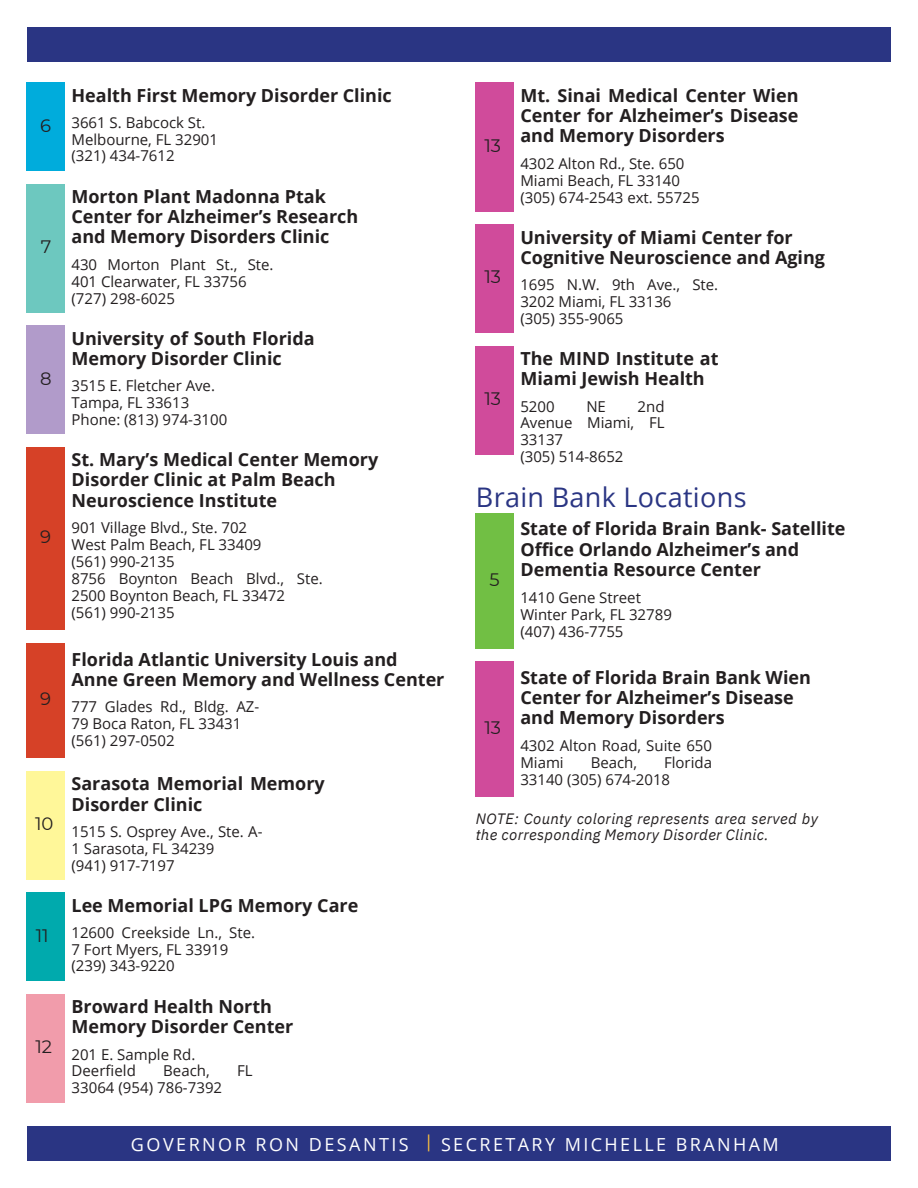
<style>
.page{position:relative;width:918px;height:1188px;background:#fff}
.page>*{position:absolute;margin:0;border:0;box-sizing:border-box;transform-origin:0 0}
.t1{font:27px "Open Sans";letter-spacing:.01em;color:#2a3583}
.t2{font:700 18px/20.2px "Open Sans";color:#231f20}
.t3{font:18px "Open Sans";letter-spacing:.135em;color:#fff}
.t4{font:18px "Montserrat";letter-spacing:-.01em;color:#231f20}
.t5{font:18px "Montserrat";color:#ffc23c}
.t6{font:15px/16.8px "Open Sans";color:#231f20}
.t7{font:italic 15px/16.8px "IBM Plex Sans";letter-spacing:.02em;color:#231f20}
</style>
<div class="page">
<div style="left:27px;top:83px;width:38px;height:88px;background:#00acdc"></div>
<div style="left:27px;top:184px;width:38px;height:128px;background:#6dc8bf"></div>
<div style="left:27px;top:326px;width:38px;height:108px;background:#b19bca"></div>
<div style="left:27px;top:447px;width:38px;height:183px;background:#d64127"></div>
<div style="left:27px;top:643px;width:38px;height:115px;background:#d64127"></div>
<div style="left:27px;top:771px;width:38px;height:108px;background:#fff799"></div>
<div style="left:27px;top:893px;width:38px;height:88px;background:#00aaad"></div>
<div style="left:27px;top:994px;width:38px;height:108px;background:#f19cab"></div>
<div style="left:27px;top:27px;width:864px;height:35px;background:#2a3583"></div>
<div style="left:27px;top:1126px;width:864px;height:35px;background:#2a3583"></div>
<div style="left:476px;top:83px;width:38px;height:128px;background:#d04b9b"></div>
<div style="left:476px;top:225px;width:38px;height:108px;background:#d04b9b"></div>
<div style="left:476px;top:346px;width:38px;height:108px;background:#d04b9b"></div>
<div style="left:476px;top:513px;width:38px;height:135px;background:#71bf44"></div>
<div style="left:476px;top:662px;width:38px;height:135px;background:#d04b9b"></div>
<p class="t4" style="left:40px;top:114px;width:12px">6</p>
<p class="t4" style="left:41px;top:236px;width:12px">7</p>
<p class="t4" style="left:40px;top:367px;width:13px">8</p>
<p class="t4" style="left:40px;top:526px;width:12px">9</p>
<p class="t4" style="left:40px;top:688px;width:12px">9</p>
<p class="t4" style="left:35px;top:813px;width:20px">10</p>
<p class="t4" style="left:36px;top:924px;width:14px">11</p>
<p class="t4" style="left:36px;top:1036px;width:18px">12</p>
<p class="t2" style="left:72px;top:85px;width:322px">Health First Memory Disorder Clinic</p>
<p class="t6" style="left:72px;top:113px;width:148px">3661 S. Babcock St.<br>Melbourne, FL 32901 (321) 434-7612</p>
<p class="t2" style="left:72px;top:186px;width:288px">Morton Plant Madonna Ptak<br>Center for Alzheimer’s Research and Memory Disorders Clinic</p>
<p class="t6" style="left:72px;top:256px;width:204px">430 Morton Plant St., Ste.<br>401 Clearwater, FL 33756 (727) 298-6025</p>
<p class="t2" style="left:72px;top:328px;width:245px">University of South Florida<br>Memory Disorder Clinic</p>
<p class="t6" style="left:72px;top:377px;width:157px">3515 E. Fletcher Ave.<br>Tampa, FL 33613<br>Phone: (813) 974-3100</p>
<p class="t2" style="left:72px;top:449px;width:308px">St. Mary’s Medical Center Memory<br>Disorder Clinic at Palm Beach<br>Neuroscience Institute</p>
<p class="t6" style="left:72px;top:519px;width:253px">901 Village Blvd., Ste. 702<br>West Palm Beach, FL 33409<br>(561) 990-2135<br>8756 Boynton Beach Blvd., Ste.<br>2500 Boynton Beach, FL 33472 (561) 990-2135</p>
<p class="t2" style="left:72px;top:648px;width:374px">Florida Atlantic University Louis and<br>Anne Green Memory and Wellness Center</p>
<p class="t6" style="left:72px;top:698px;width:189px">777 Glades Rd., Bldg. AZ-<br>79 Boca Raton, FL 33431 (561) 297-0502</p>
<p class="t2" style="left:72px;top:773px;width:255px">Sarasota Memorial Memory<br>Disorder Clinic</p>
<p class="t6" style="left:72px;top:823px;width:192px">1515 S. Osprey Ave., Ste. A-<br>1 Sarasota, FL 34239<br>(941) 917-7197</p>
<p class="t2" style="left:72px;top:895px;width:288px">Lee Memorial LPG Memory Care</p>
<p class="t6" style="left:72px;top:923px;width:185px">12600 Creekside Ln., Ste.<br>7 Fort Myers, FL 33919 (239) 343-9220</p>
<p class="t2" style="left:72px;top:996px;width:223px">Broward Health North<br>Memory Disorder Center</p>
<p class="t6" style="left:72px;top:1045px;width:125px">201 E. Sample Rd.<br>Deerfield</p>
<p class="t6" style="left:163px;top:1062px;width:48px">Beach,</p>
<p class="t6" style="left:237px;top:1062px;width:17px">FL</p>
<p class="t6" style="left:72px;top:1079px;width:152px">33064 (954) 786-7392</p>
<p class="t4" style="left:484px;top:134px;width:18px">13</p>
<p class="t4" style="left:484px;top:266px;width:18px">13</p>
<p class="t4" style="left:484px;top:388px;width:18px">13</p>
<p class="t2" style="left:520px;top:84px;width:280px;text-align:justify">Mt. Sinai Medical Center Wien Center for Alzheimer’s Disease and Memory Disorders</p>
<p class="t6" style="left:520px;top:155px;width:181px">4302 Alton Rd., Ste. 650<br>Miami Beach, FL 33140 (305) 674-2543 ext. 55725</p>
<p class="t2" style="left:520px;top:227px;width:306px">University of Miami Center for<br>Cognitive Neuroscience and Aging</p>
<p class="t6" style="left:520px;top:276px;width:199px">1695 N.W. 9th Ave., Ste.<br>3202 Miami, FL 33136<br>(305) 355-9065</p>
<p class="t2" style="left:520px;top:348px;width:200px">The MIND Institute at<br>Miami Jewish Health</p>
<p class="t6" style="left:520px;top:397px;width:146px;text-indent:117px">2nd<br>Avenue Miami, FL<br>33137<br>(305) 514-8652</p>
<p class="t6" style="left:520px;top:397px;width:36px">5200</p>
<p class="t6" style="left:586px;top:397px;width:21px">NE</p>
<h1 class="t1" style="left:476px;top:478px;width:272px">Brain Bank Locations</h1>
<p class="t4" style="left:490px;top:568px;width:12px">5</p>
<p class="t4" style="left:484px;top:717px;width:18px">13</p>
<p class="t2" style="left:520px;top:518px;width:327px">State of Florida Brain Bank- Satellite<br>Office Orlando Alzheimer’s and<br>Dementia Resource Center</p>
<p class="t6" style="left:520px;top:589px;width:153px">1410 Gene Street<br>Winter Park, FL 32789 (407) 436-7755</p>
<p class="t2" style="left:520px;top:667px;width:292px">State of Florida Brain Bank Wien<br>Center for Alzheimer’s Disease and Memory Disorders</p>
<p class="t6" style="left:520px;top:737px;width:193px">4302 Alton Road, Suite 650<br>Miami</p>
<p class="t6" style="left:520px;top:754px;width:193px;text-indent:144px">Florida<br>33140 (305) 674-2018</p>
<p class="t6" style="left:591px;top:754px;width:48px">Beach,</p>
<p class="t7" style="left:476px;top:810px;width:344px">NOTE: County coloring represents area served by the corresponding Memory Disorder Clinic.</p>
<p class="t5" style="left:426px;top:1131px;width:7px">|</p>
<p class="t3" style="left:131px;top:1132px;width:279px">GOVERNOR RON DESANTIS</p>
<p class="t3" style="left:441px;top:1131px;width:339px">SECRETARY MICHELLE BRANHAM</p>
</div>
